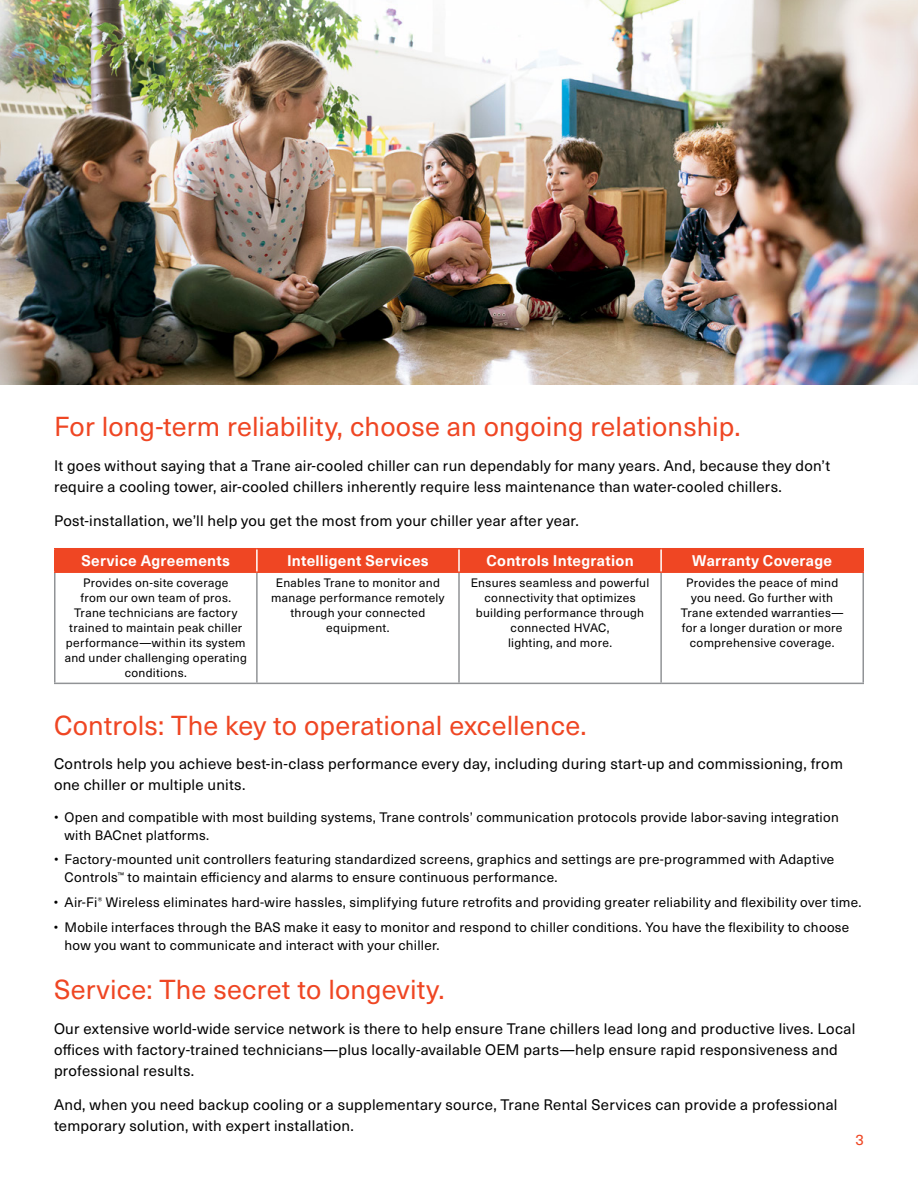
<style>
.page{position:relative;width:918px;height:1188px;background:#fff}
.page>*{position:absolute;margin:0;border:0;box-sizing:border-box;transform-origin:0 0}
.t1{font:27px "Neue Haas Unica W1 G";letter-spacing:.005em;color:#ef4623}
.t2{font:15px/21px "Neue Haas Unica W1 G";letter-spacing:.015em;color:#000}
.t3{font:700 15px "Neue Haas Unica Pro";letter-spacing:.02em;color:#fff}
.t4{font:15px "Neue Haas Unica W1 G";color:#ef4623}
.t5{font:13.5px/18px "Neue Haas Unica W1 G";letter-spacing:.02em;color:#000}
.t6{font:12px/15px "Neue Haas Unica W1 G";letter-spacing:.025em;color:#000;text-align:center}
</style>
<div class="page">
<img style="left:0;top:0;width:918px;height:384px">
<div style="left:56px;top:549px;width:806px;height:22px;background:#ef4623"></div>
<hr style="left:54px;top:573px;width:2px;height:110px;background:#919396">
<hr style="left:256px;top:573px;width:2px;height:110px;background:#919396">
<hr style="left:458px;top:573px;width:2px;height:110px;background:#919396">
<hr style="left:660px;top:573px;width:2px;height:110px;background:#919396">
<hr style="left:862px;top:573px;width:2px;height:110px;background:#919396">
<hr style="left:54px;top:683px;width:203px;height:1px;background:#919396">
<hr style="left:257px;top:683px;width:202px;height:1px;background:#919396">
<hr style="left:459px;top:683px;width:202px;height:1px;background:#919396">
<hr style="left:661px;top:683px;width:203px;height:1px;background:#919396">
<hr style="left:54px;top:548px;width:203px;height:1px;background:#ef4623">
<hr style="left:54px;top:549px;width:2px;height:22px;background:#ef4623">
<hr style="left:257px;top:548px;width:202px;height:1px;background:#ef4623">
<hr style="left:459px;top:548px;width:202px;height:1px;background:#ef4623">
<hr style="left:661px;top:548px;width:203px;height:1px;background:#ef4623">
<hr style="left:862px;top:549px;width:2px;height:22px;background:#ef4623">
<hr style="left:54px;top:571px;width:203px;height:2px;background:#ef4623">
<hr style="left:257px;top:571px;width:202px;height:2px;background:#ef4623">
<hr style="left:459px;top:571px;width:202px;height:2px;background:#ef4623">
<hr style="left:661px;top:571px;width:203px;height:2px;background:#ef4623">
<hr style="left:256px;top:549px;width:2px;height:22px;background:#fff">
<hr style="left:458px;top:549px;width:2px;height:22px;background:#fff">
<hr style="left:660px;top:549px;width:2px;height:22px;background:#fff">
<h1 class="t1" style="left:54px;top:407px;width:688px">For long-term reliability, choose an ongoing relationship.</h1>
<p class="t2" style="left:54px;top:454px;width:778px">It goes without saying that a Trane air-cooled chiller can run dependably for many years. And, because they don’t require a cooling tower, air-cooled chillers inherently require less maintenance than water-cooled chillers.</p>
<p class="t2" style="left:54px;top:510px;width:526px">Post-installation, we’ll help you get the most from your chiller year after year.</p>
<p class="t3" style="left:82px;top:552px;width:150px">Service Agreements</p>
<p class="t3" style="left:287px;top:552px;width:143px">Intelligent Services</p>
<p class="t3" style="left:486px;top:552px;width:149px">Controls Integration</p>
<p class="t3" style="left:692px;top:552px;width:141px">Warranty Coverage</p>
<p class="t6" style="left:65px;top:575px;width:184px">Provides on-site coverage<br>from our own team of pros.<br>Trane technicians are factory trained to maintain peak chiller performance—within its system and under challenging operating conditions.</p>
<p class="t6" style="left:271px;top:575px;width:175px">Enables Trane to monitor and manage performance remotely through your connected equipment.</p>
<p class="t6" style="left:471px;top:575px;width:180px">Ensures seamless and powerful connectivity that optimizes building performance through connected HVAC,<br>lighting, and more.</p>
<p class="t6" style="left:681px;top:575px;width:164px">Provides the peace of mind you need. Go further with<br>Trane extended warranties— for a longer duration or more comprehensive coverage.</p>
<h1 class="t1" style="left:54px;top:705px;width:534px">Controls: The key to operational excellence.</h1>
<p class="t2" style="left:54px;top:752px;width:790px">Controls help you achieve best-in-class performance every day, including during start-up and commissioning, from one chiller or multiple units.</p>
<p class="t5" style="left:65px;top:807px;width:776px;text-indent:-11px">• Open and compatible with most building systems, Trane controls’ communication protocols provide labor-saving integration with BACnet platforms.</p>
<p class="t5" style="left:65px;top:850px;width:771px;text-indent:-11px">• Factory-mounted unit controllers featuring standardized screens, graphics and settings are pre-programmed with Adaptive<br>Controls<sup>™</sup> to maintain efficiency and alarms to ensure continuous performance.</p>
<p class="t5" style="left:54px;top:893px;width:809px">• Air-Fi<sup>®</sup> Wireless eliminates hard-wire hassles, simplifying future retrofits and providing greater reliability and flexibility over time.</p>
<p class="t5" style="left:64px;top:917px;width:786px;text-indent:-11px">• Mobile interfaces through the BAS make it easy to monitor and respond to chiller conditions. You have the flexibility to choose how you want to communicate and interact with your chiller.</p>
<h1 class="t1" style="left:54px;top:970px;width:392px">Service: The secret to longevity.</h1>
<p class="t2" style="left:54px;top:1017px;width:803px">Our extensive world-wide service network is there to help ensure Trane chillers lead long and productive lives. Local offices with factory-trained technicians—plus locally-available OEM parts—help ensure rapid responsiveness and professional results.</p>
<p class="t2" style="left:54px;top:1094px;width:785px">And, when you need backup cooling or a supplementary source, Trane Rental Services can provide a professional temporary solution, with expert installation.</p>
<p class="t4" style="left:856px;top:1129px;width:10px">3</p>
</div>
